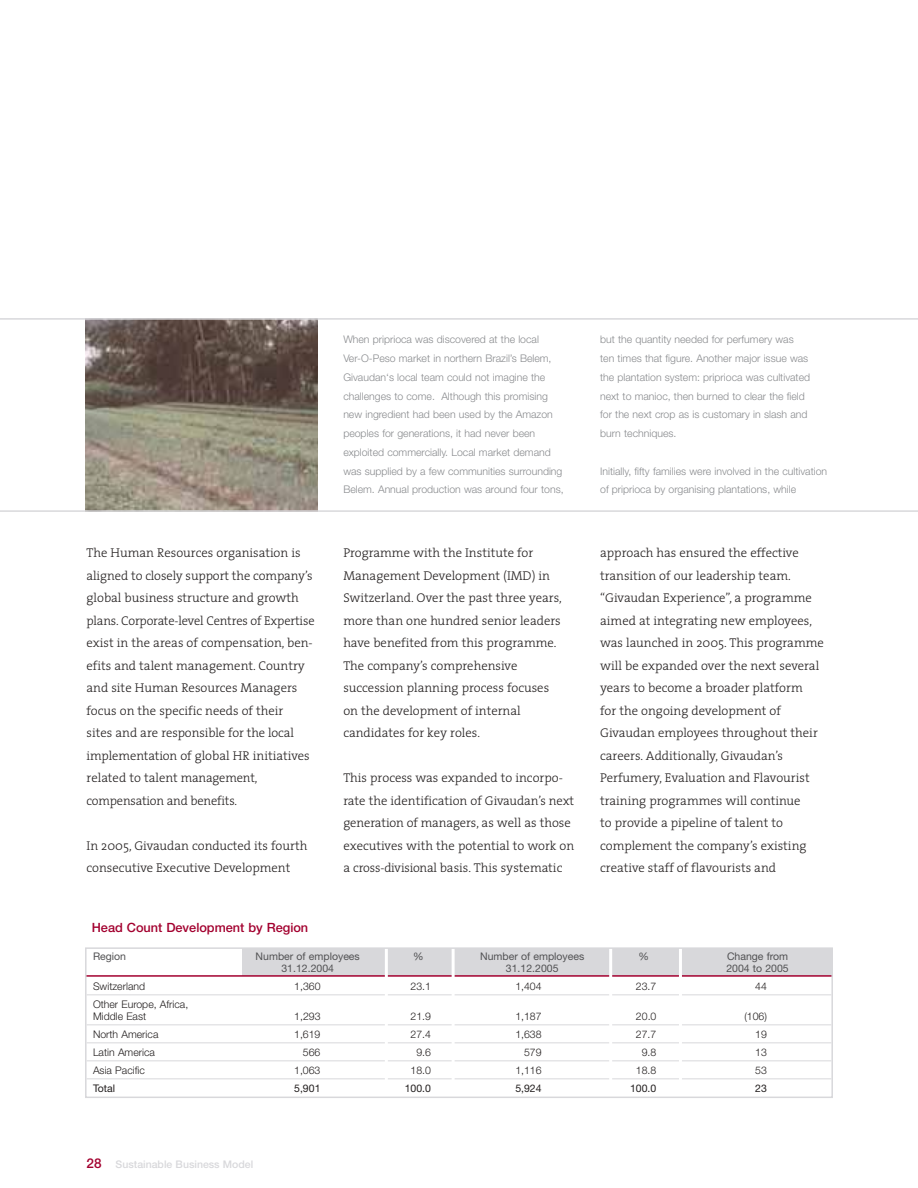
<style>
.page{position:relative;width:918px;height:1188px;background:#fff}
.page>*{position:absolute;margin:0;border:0;box-sizing:border-box;transform-origin:0 0}
.t1{font:300 12.75px/22.5px "The Serif";color:#231f1f}
.t2{font:500 12.75px "Helvetica Neue";color:#a3002f}
.t3{font:300 10.5px/18.8px "Helvetica Neue";color:#898b8e}
.t4{font:300 10.5px/12px "Helvetica Neue";color:#231f1f}
.t5{font:10.5px "Helvetica Neue";color:#515153}
.t6{font:10.5px "Helvetica Neue";color:#231f1f}
.t7{font:500 10.5px "Helvetica Neue";color:#d8d8db}
.s1{font-size:13.5px;color:#a3002f}
</style>
<div class="page">
<img style="left:85px;top:320px;width:233px;height:190px">
<div style="left:242px;top:948px;width:591px;height:27px;background:#d8d8db"></div>
<hr style="left:87px;top:994px;width:744px;height:1px;background:#d8d8db">
<hr style="left:87px;top:1024px;width:744px;height:1px;background:#d8d8db">
<hr style="left:87px;top:1042px;width:744px;height:1px;background:#d8d8db">
<hr style="left:87px;top:1060px;width:744px;height:1px;background:#d8d8db">
<hr style="left:87px;top:1078px;width:744px;height:1px;background:#d8d8db">
<hr style="left:85px;top:975px;width:748px;height:2px;background:#a3002f">
<hr style="left:679px;top:942px;width:3px;height:164px;background:#fff">
<hr style="left:609px;top:942px;width:3px;height:164px;background:#fff">
<hr style="left:452px;top:942px;width:3px;height:164px;background:#fff">
<hr style="left:385px;top:942px;width:3px;height:164px;background:#fff">
<div style="left:85px;top:947px;width:748px;height:151px;border:2px solid #d8d8db"></div>
<hr style="left:0;top:318px;width:918px;height:2px;background:#d8d8db">
<hr style="left:0;top:510px;width:918px;height:2px;background:#d8d8db">
<p class="t1" style="left:87px;top:543px;width:230px">The Human Resources organisation is aligned to closely support the company’s global business structure and growth plans. Corporate-level Centres of Expertise exist in the areas of compensation, ben&shy;efits and talent management. Country and site Human Resources Managers focus on the specific needs of their<br>sites and are responsible for the local implementation of global HR initiatives related to talent management, compensation and benefits.</p>
<p class="t1" style="left:87px;top:836px;width:222px">In 2005, Givaudan conducted its fourth consecutive Executive Development</p>
<p class="t2" style="left:92px;top:923px;width:218px">Head Count Development by Region</p>
<p class="t3" style="left:343px;top:331px;width:222px">When priprioca was discovered at the local Ver-O-Peso market in northern Brazil’s Belem, Givaudan‘s local team could not imagine the challenges to come. Although this promising new ingredient had been used by the Amazon peoples for generations, it had never been exploited commercially. Local market demand was supplied by a few communities surrounding Belem. Annual production was around four tons,</p>
<p class="t3" style="left:600px;top:331px;width:212px">but the quantity needed for perfumery was ten times that figure. Another major issue was the plantation system: priprioca was cultivated next to manioc, then burned to clear the field for the next crop as is customary in slash and burn techniques.</p>
<p class="t3" style="left:600px;top:463px;width:229px">Initially, fifty families were involved in the cultivation of priprioca by organising plantations, while</p>
<p class="t1" style="left:343px;top:543px;width:220px">Programme with the Institute for Management Development (IMD) in Switzerland. Over the past three years, more than one hundred senior leaders have benefited from this programme.<br>The company’s comprehensive succession planning process focuses on the development of internal candidates for key roles.</p>
<p class="t1" style="left:343px;top:768px;width:233px">This process was expanded to incorpo&shy;rate the identification of Givaudan’s next generation of managers, as well as those executives with the potential to work on a cross-divisional basis. This systematic</p>
<p class="t1" style="left:600px;top:543px;width:225px">approach has ensured the effective transition of our leadership team. “Givaudan Experience”, a programme aimed at integrating new employees, was launched in 2005. This programme will be expanded over the next several years to become a broader platform<br>for the ongoing development of Givaudan employees throughout their careers. Additionally, Givaudan’s Perfumery, Evaluation and Flavourist training programmes will continue<br>to provide a pipeline of talent to complement the company’s existing creative staff of flavourists and</p>
<p class="t5" style="left:93px;top:952px;width:35px">Region</p>
<p class="t5" style="left:256px;top:952px;width:106px">Number of employees</p>
<p class="t5" style="left:413px;top:952px;width:12px">%</p>
<p class="t5" style="left:480px;top:952px;width:106px">Number of employees</p>
<p class="t5" style="left:638px;top:952px;width:12px">%</p>
<p class="t5" style="left:727px;top:952px;width:63px">Change from</p>
<p class="t5" style="left:281px;top:964px;width:54px">31.12.2004</p>
<p class="t5" style="left:506px;top:964px;width:54px">31.12.2005</p>
<p class="t5" style="left:726px;top:964px;width:64px">2004 to 2005</p>
<p class="t4" style="left:93px;top:981px;width:54px">Switzerland</p>
<p class="t4" style="left:294px;top:981px;width:28px">1,360</p>
<p class="t4" style="left:411px;top:981px;width:22px">23.1</p>
<p class="t4" style="left:515px;top:981px;width:28px">1,404</p>
<p class="t4" style="left:636px;top:981px;width:22px">23.7</p>
<p class="t4" style="left:755px;top:981px;width:13px">44</p>
<p class="t4" style="left:93px;top:999px;width:97px">Other Europe, Africa,<br>Middle East</p>
<p class="t4" style="left:294px;top:1011px;width:28px">1,293</p>
<p class="t4" style="left:411px;top:1011px;width:22px">21.9</p>
<p class="t4" style="left:515px;top:1011px;width:28px">1,187</p>
<p class="t4" style="left:636px;top:1011px;width:22px">20.0</p>
<p class="t4" style="left:744px;top:1011px;width:24px">(106)</p>
<p class="t4" style="left:93px;top:1029px;width:67px">North America</p>
<p class="t4" style="left:294px;top:1029px;width:28px">1,619</p>
<p class="t4" style="left:411px;top:1029px;width:22px">27.4</p>
<p class="t4" style="left:515px;top:1029px;width:28px">1,638</p>
<p class="t4" style="left:636px;top:1029px;width:22px">27.7</p>
<p class="t4" style="left:755px;top:1029px;width:13px">19</p>
<p class="t4" style="left:93px;top:1047px;width:63px">Latin America</p>
<p class="t4" style="left:303px;top:1047px;width:19px">566</p>
<p class="t4" style="left:416px;top:1047px;width:16px">9.6</p>
<p class="t4" style="left:524px;top:1047px;width:19px">579</p>
<p class="t4" style="left:642px;top:1047px;width:16px">9.8</p>
<p class="t4" style="left:755px;top:1047px;width:13px">13</p>
<p class="t4" style="left:93px;top:1065px;width:53px">Asia Pacific</p>
<p class="t4" style="left:294px;top:1065px;width:28px">1,063</p>
<p class="t4" style="left:411px;top:1065px;width:22px">18.0</p>
<p class="t4" style="left:515px;top:1065px;width:28px">1,116</p>
<p class="t4" style="left:636px;top:1065px;width:22px">18.8</p>
<p class="t4" style="left:755px;top:1065px;width:13px">53</p>
<p class="t6" style="left:93px;top:1085px;width:24px">Total</p>
<p class="t6" style="left:294px;top:1085px;width:28px">5,901</p>
<p class="t6" style="left:405px;top:1085px;width:28px">100.0</p>
<p class="t6" style="left:515px;top:1085px;width:28px">5,924</p>
<p class="t6" style="left:630px;top:1085px;width:28px">100.0</p>
<p class="t6" style="left:755px;top:1085px;width:13px">23</p>
<p class="t7" style="left:87px;top:1160px;width:168px"><span class="s1">28</span> Sustainable Business Model</p>
</div>
